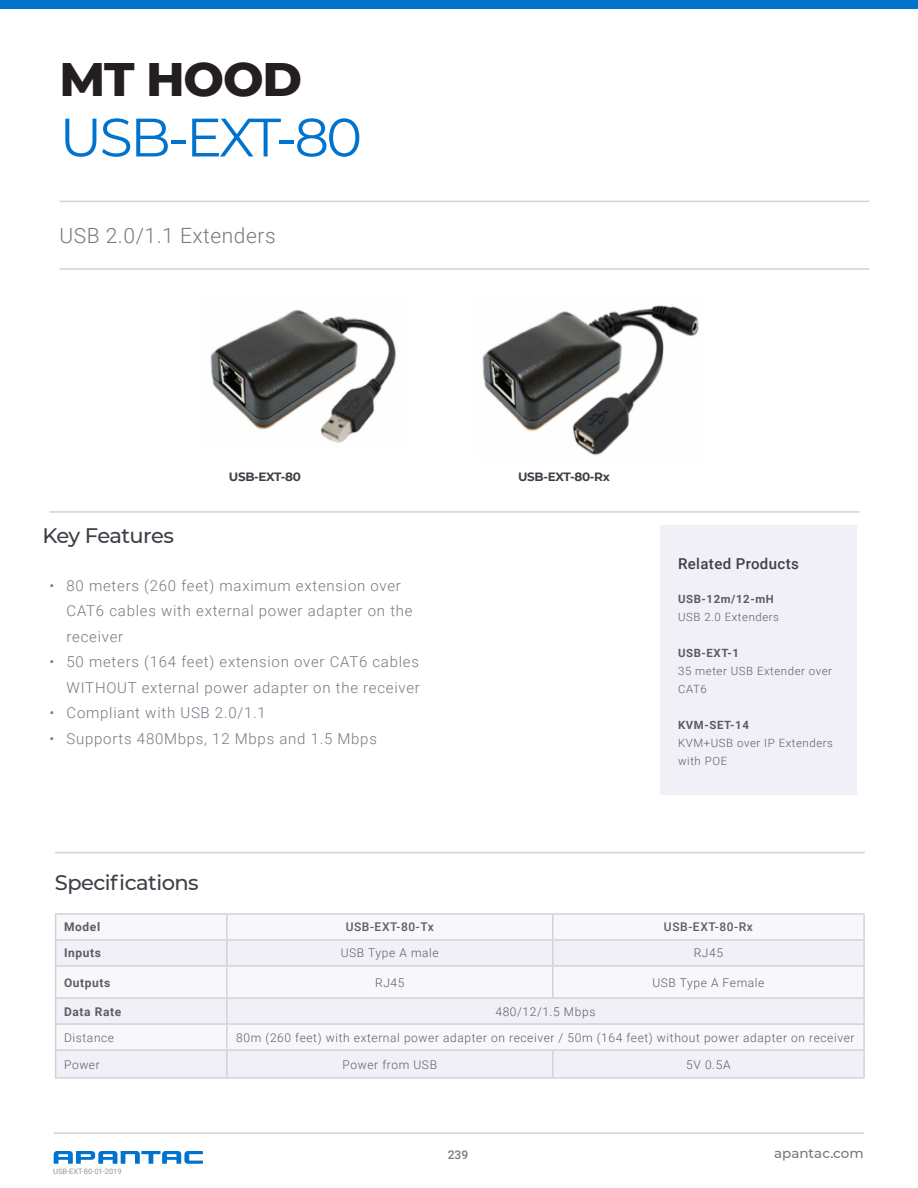
<style>
.page{position:relative;width:918px;height:1188px;background:#fff}
.page>*{position:absolute;margin:0;border:0;box-sizing:border-box;transform-origin:0 0}
.t1{font:54px "Montserrat";letter-spacing:-.05em;color:#0073ce}
.t2{font:800 48px "Montserrat";letter-spacing:-.025em;color:#231f20}
.t3{font:500 21px "Montserrat";letter-spacing:-.025em;color:#3d4147}
.t4{font:300 21px "Roboto";letter-spacing:.025em;color:#727a80}
.t5{font:300 15px/25.5px "Roboto";letter-spacing:.05em;color:#727a80}
.t6{font:500 15px "Roboto";letter-spacing:.025em;color:#3d4147}
.t7{font:500 13.5px "Montserrat";color:#727a80}
.t8{font:300 12px "Roboto";letter-spacing:.05em;color:#585e63}
.t9{font:700 12px "Roboto";letter-spacing:.05em;color:#585e63}
.t10{font:500 12px "Roboto";letter-spacing:.05em;color:#585e63}
.t11{font:700 12px "Montserrat";letter-spacing:-.025em;color:#3d4147}
.t12{font:500 12px "Roboto";color:#727a80}
.t13{font:300 11.4px/18px "Roboto";letter-spacing:.05em;color:#585e63}
.t14{font:700 11.4px "Roboto";letter-spacing:.05em;color:#585e63}
.Section_Marker{font:7.5px "Roboto";color:#92989e}
</style>
<div class="page">
<div style="left:0;top:0;width:918px;height:9px;background:#0073ce"></div>
<hr style="left:54px;top:1133px;width:810px;height:1px;background:#d1d3d9">
<svg style="left:54px;top:1151px;width:149px;height:13px"></svg>
<hr style="left:60px;top:201px;width:810px;height:1px;background:#d1d3d9">
<hr style="left:60px;top:268px;width:810px;height:2px;background:#d1d3d9">
<hr style="left:50px;top:511px;width:810px;height:2px;background:#d1d3d9">
<div style="left:56px;top:941px;width:807px;height:136px;background:#f1f0f7"></div>
<hr style="left:55px;top:913px;width:172px;height:2px;background:#d1d3d9">
<hr style="left:227px;top:913px;width:326px;height:2px;background:#d1d3d9">
<hr style="left:226px;top:915px;width:2px;height:24px;background:#d1d3d9">
<hr style="left:553px;top:913px;width:312px;height:2px;background:#d1d3d9">
<hr style="left:552px;top:915px;width:2px;height:24px;background:#d1d3d9">
<hr style="left:863px;top:915px;width:2px;height:24px;background:#d1d3d9">
<hr style="left:55px;top:939px;width:172px;height:2px;background:#d1d3d9">
<svg style="left:55px;top:915px;width:1px;height:50px"></svg>
<hr style="left:227px;top:939px;width:326px;height:2px;background:#d1d3d9">
<hr style="left:226px;top:941px;width:2px;height:24px;background:#d1d3d9">
<hr style="left:553px;top:939px;width:312px;height:2px;background:#d1d3d9">
<hr style="left:552px;top:941px;width:2px;height:24px;background:#d1d3d9">
<hr style="left:863px;top:941px;width:2px;height:24px;background:#d1d3d9">
<hr style="left:55px;top:965px;width:172px;height:2px;background:#d1d3d9">
<hr style="left:55px;top:967px;width:1px;height:30px;background:#d1d3d9">
<hr style="left:227px;top:965px;width:326px;height:2px;background:#d1d3d9">
<hr style="left:226px;top:967px;width:2px;height:30px;background:#d1d3d9">
<hr style="left:553px;top:965px;width:312px;height:2px;background:#d1d3d9">
<hr style="left:552px;top:967px;width:2px;height:30px;background:#d1d3d9">
<hr style="left:863px;top:967px;width:2px;height:30px;background:#d1d3d9">
<hr style="left:55px;top:997px;width:172px;height:2px;background:#d1d3d9">
<hr style="left:227px;top:997px;width:326px;height:2px;background:#d1d3d9">
<hr style="left:226px;top:999px;width:2px;height:24px;background:#d1d3d9">
<hr style="left:553px;top:997px;width:312px;height:2px;background:#d1d3d9">
<hr style="left:863px;top:999px;width:2px;height:24px;background:#d1d3d9">
<hr style="left:55px;top:1023px;width:172px;height:2px;background:#d1d3d9">
<hr style="left:227px;top:1023px;width:326px;height:2px;background:#d1d3d9">
<hr style="left:226px;top:1025px;width:2px;height:24px;background:#d1d3d9">
<hr style="left:553px;top:1023px;width:312px;height:2px;background:#d1d3d9">
<hr style="left:863px;top:1025px;width:2px;height:24px;background:#d1d3d9">
<hr style="left:55px;top:1049px;width:172px;height:2px;background:#d1d3d9">
<svg style="left:55px;top:999px;width:1px;height:78px"></svg>
<hr style="left:227px;top:1049px;width:326px;height:2px;background:#d1d3d9">
<hr style="left:226px;top:1051px;width:2px;height:26px;background:#d1d3d9">
<hr style="left:553px;top:1049px;width:312px;height:2px;background:#d1d3d9">
<hr style="left:552px;top:1051px;width:2px;height:26px;background:#d1d3d9">
<hr style="left:863px;top:1051px;width:2px;height:26px;background:#d1d3d9">
<hr style="left:55px;top:1077px;width:172px;height:2px;background:#d1d3d9">
<hr style="left:227px;top:1077px;width:326px;height:2px;background:#d1d3d9">
<hr style="left:553px;top:1077px;width:312px;height:2px;background:#d1d3d9">
<hr style="left:55px;top:852px;width:810px;height:1px;background:#d1d3d9">
<div style="left:660px;top:526px;width:197px;height:269px;background:#f1f0f7"></div>
<img style="left:210px;top:309px;width:186px;height:134px">
<img style="left:482px;top:305px;width:217px;height:150px">
<h2 class="t2" style="left:60px;top:44px;width:244px">MT HOOD</h2>
<h1 class="t1" style="left:60px;top:100px;width:304px">USB-EXT-80</h1>
<p class="t4" style="left:60px;top:220px;width:218px">USB 2.0/1.1 Extenders</p>
<p class="t3" style="left:42px;top:521px;width:133px">Key Features</p>
<p class="t11" style="left:229px;top:468px;width:74px">USB-EXT-80</p>
<p class="t5" style="left:67px;top:572px;width:348px;text-indent:-17px">• 80 meters (260 feet) maximum extension over<br>CAT6 cables with external power adapter on the receiver</p>
<p class="t5" style="left:50px;top:649px;width:372px;text-align:right">• 50 meters (164 feet) extension over CAT6 cables<br>WITHOUT external power adapter on the receiver</p>
<p class="t5" style="left:50px;top:700px;width:218px">• Compliant with USB 2.0/1.1</p>
<p class="t5" style="left:50px;top:725px;width:329px">• Supports 480Mbps, 12 Mbps and 1.5 Mbps</p>
<p class="t3" style="left:55px;top:868px;width:145px">Specifications</p>
<p class="t11" style="left:518px;top:468px;width:93px">USB-EXT-80-Rx</p>
<p class="t6" style="left:678px;top:553px;width:122px">Related Products</p>
<p class="t14" style="left:678px;top:591px;width:97px">USB-12m/12-mH</p>
<p class="t13" style="left:678px;top:607px;width:102px">USB 2.0 Extenders</p>
<p class="t14" style="left:678px;top:645px;width:62px">USB-EXT-1</p>
<p class="t13" style="left:678px;top:661px;width:155px">35 meter USB Extender over<br>CAT6</p>
<p class="t14" style="left:678px;top:717px;width:72px">KVM-SET-14</p>
<p class="t13" style="left:678px;top:733px;width:156px">KVM+USB over IP Extenders with POE</p>
<p class="t9" style="left:64px;top:919px;width:38px">Model</p>
<p class="t10" style="left:346px;top:919px;width:90px">USB-EXT-80-Tx</p>
<p class="t10" style="left:664px;top:919px;width:90px">USB-EXT-80-Rx</p>
<p class="t9" style="left:64px;top:945px;width:38px">Inputs</p>
<p class="t8" style="left:341px;top:945px;width:100px">USB Type A male</p>
<p class="t8" style="left:694px;top:945px;width:31px">RJ45</p>
<p class="t9" style="left:64px;top:974px;width:48px">Outputs</p>
<p class="t8" style="left:375px;top:974px;width:31px">RJ45</p>
<p class="t8" style="left:652px;top:974px;width:114px">USB Type A Female</p>
<p class="t9" style="left:64px;top:1003px;width:59px">Data Rate</p>
<p class="t8" style="left:495px;top:1003px;width:101px">480/12/1.5 Mbps</p>
<p class="t8" style="left:64px;top:1029px;width:52px">Distance</p>
<p class="t8" style="left:236px;top:1029px;width:620px">80m (260 feet) with external power adapter on receiver / 50m (164 feet) without power adapter on receiver</p>
<p class="t8" style="left:64px;top:1056px;width:37px">Power</p>
<p class="t8" style="left:343px;top:1056px;width:96px">Power from USB</p>
<p class="t8" style="left:686px;top:1056px;width:46px">5V 0.5A</p>
<p class="Section_Marker" style="left:53px;top:1166px;width:70px">USB-EXT-80-01-2019</p>
<p class="t12" style="left:448px;top:1146px;width:22px">239</p>
<p class="t7" style="left:774px;top:1143px;width:91px">apantac.com</p>
</div>
